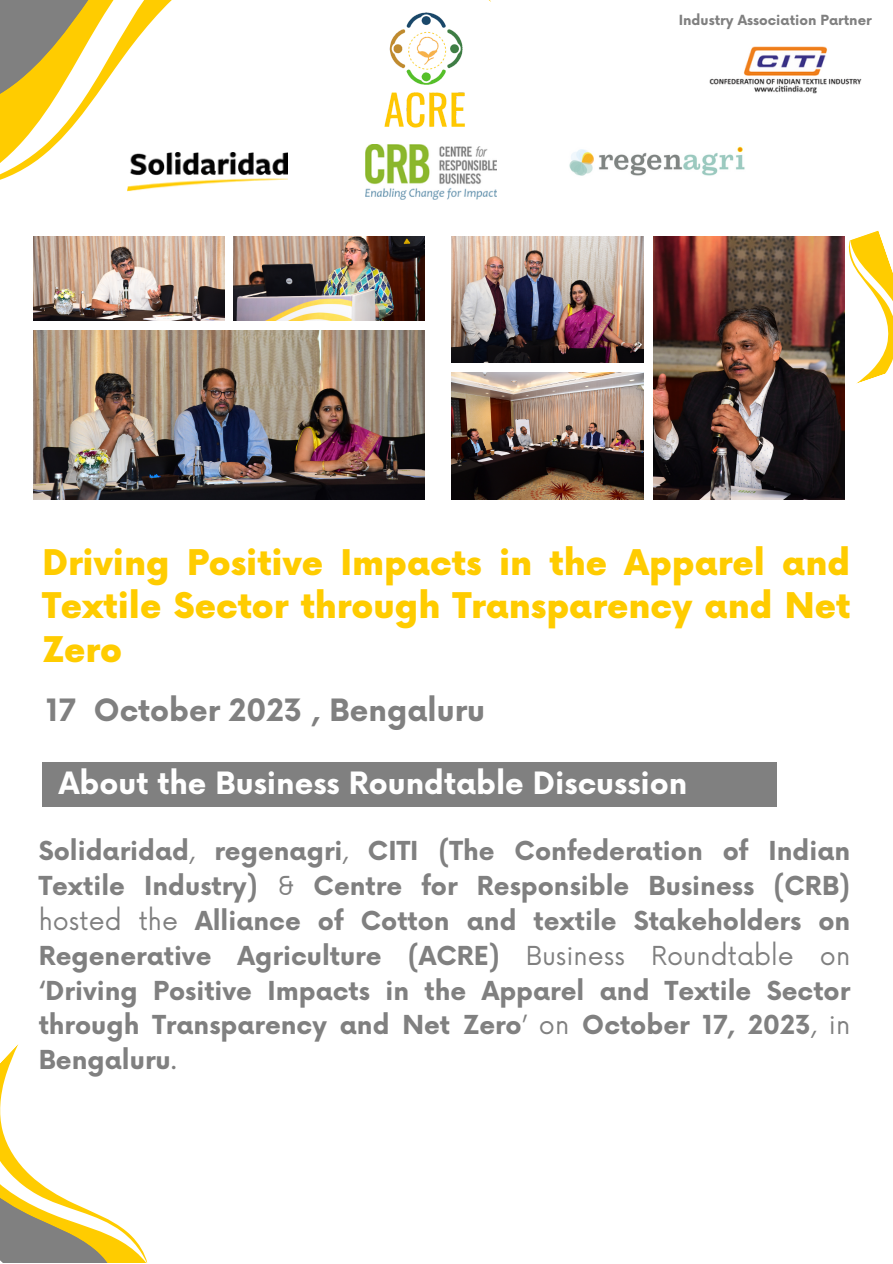
<style>
.page{position:relative;width:893px;height:1264px;background:#fff}
.page>*{position:absolute;margin:0;border:0;box-sizing:border-box;transform-origin:0 0}
.t1{font:900 34.5px/43.8px "Now";color:#fc0;text-align:justify}
.t2{font:700 30px "Now";color:#fff}
.t3{font:700 30px "Now";color:#808080}
.t4{font:700 25.5px/34.8px "Now";color:#808080;text-align:justify}
.t5{font:700 13.65px "Now";color:#808080}
.s1{font-weight:400}
</style>
<div class="page">
<svg style="left:844px;top:230px;width:48px;height:154px"></svg>
<img style="left:451px;top:372px;width:192px;height:127px">
<img style="left:653px;top:236px;width:191px;height:263px">
<img style="left:451px;top:236px;width:192px;height:126px">
<img style="left:33px;top:331px;width:392px;height:168px">
<img style="left:33px;top:313px;width:191px;height:8px">
<img style="left:233px;top:313px;width:192px;height:8px">
<svg style="left:0;top:1044px;width:147px;height:218px"></svg>
<div style="left:42px;top:762px;width:735px;height:44px;background:#808080"></div>
<img style="left:33px;top:263px;width:458px;height:50px">
<img style="left:569px;top:146px;width:176px;height:30px">
<img style="left:709px;top:46px;width:152px;height:48px">
<svg style="left:0;top:0;width:537px;height:263px"></svg>
<svg style="left:0;top:0;width:433px;height:118px"></svg>
<img style="left:128px;top:153px;width:159px;height:38px">
<p class="t5" style="left:678px;top:13px;width:194px">Industry Association Partner</p>
<p class="t1" style="left:42px;top:542px;width:809px">Driving Positive Impacts in the Apparel and Textile Sector through Transparency and Net Zero</p>
<p class="t3" style="left:46px;top:694px;width:440px">17 October 2023 , Bengaluru</p>
<p class="t2" style="left:59px;top:767px;width:630px">About the Business Roundtable Discussion</p>
<p class="t4" style="left:39px;top:835px;width:813px">Solidaridad<span class="s1">,</span> regenagri<span class="s1">,</span> CITI (The Confederation of Indian Textile Industry) <span class="s1">&amp;</span> Centre for Responsible Business (CRB) <span class="s1">hosted the</span> Alliance of Cotton and textile Stakeholders on Regenerative Agriculture (ACRE) <span class="s1">Business Roundtable on </span>‘Driving Positive Impacts in the Apparel and Textile Sector through Transparency and Net Zero<span class="s1">’ on</span> October 17, 2023<span class="s1">, in </span>Bengaluru<span class="s1">.</span></p>
</div>
